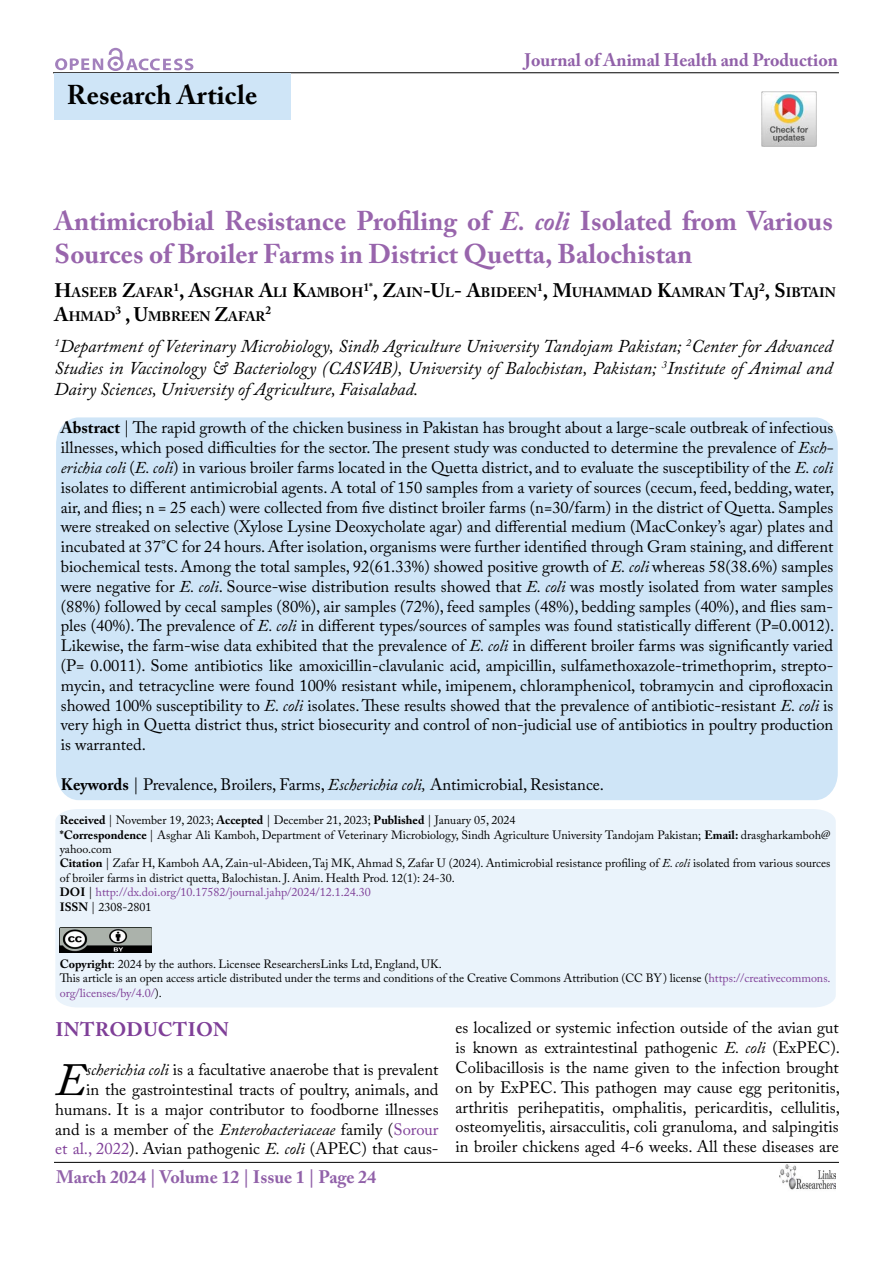
<style>
.page{position:relative;width:893px;height:1263px;background:#fff}
.page>*{position:absolute;margin:0;border:0;box-sizing:border-box;transform-origin:0 0}
.t1{font:italic 45.9px "Adobe Caslon Pro";color:#000}
.t2{font:700 27px/32.4px "Adobe Caslon Pro";color:#7f3f98}
.t3{font:700 27px "Adobe Caslon Pro";letter-spacing:.005em;color:#000}
.t4{font:700 19.5px "Adobe Caslon Pro";letter-spacing:.015em;color:#7f3f98}
.t5{font:italic 18px/21.6px "Adobe Caslon Pro";color:#000;text-align:justify}
.t6{font:700 18px "Adobe Caslon Pro";color:#9161a9}
.t7{font:16.5px/19.8px "Adobe Caslon Pro";color:#000;text-align:justify}
.t8{font:700 13.65px/23.4px "Adobe Caslon Pro";color:#000}
.t9{font:12px/14.4px "Adobe Caslon Pro";color:#000}
.t10{font:700 11.4px "Adobe Caslon Pro";color:#000}
.s1{font-style:italic}
.s2{font-size:19.5px}
.s3{font-weight:700}
.s4{color:#7f3f98}
</style>
<div class="page">
<hr style="left:53px;top:72px;width:786px;height:1px;background:#000">
<hr style="left:54px;top:1162px;width:785px;height:1px;background:#000">
<svg style="left:55px;top:48px;width:138px;height:23px"></svg>
<img style="left:780px;top:1165px;width:55px;height:25px">
<div style="left:54px;top:74px;width:237px;height:46px;background:#cfe5f7"></div>
<div style="left:56px;top:417px;width:782px;height:383px;background:#cfe5f7"></div>
<div style="left:55px;top:809px;width:781px;height:198px;background:#eaf3fb"></div>
<img style="left:60px;top:927px;width:91px;height:26px">
<img style="left:761px;top:91px;width:55px;height:55px">
<h2 class="t3" style="left:67px;top:79px;width:192px">Research Article</h2>
<p class="t6" style="left:525px;top:50px;width:315px">Journal of Animal Health and Production</p>
<h2 class="t2" style="left:55px;top:205px;width:780px">Antimicrobial Resistance Profiling of <span class="s1">E. coli</span> Isolated from Various<br>Sources of Broiler Farms in District Quetta, Balochistan</h2>
<p class="t8" style="left:55px;top:281px;width:783px"><span class="s2">H</span>ASEEB <span class="s2">Z</span>AFAR<sup>1</sup><span class="s2">, A</span>SGHAR <span class="s2">A</span>LI <span class="s2">K</span>AMBOH<sup>1*</sup><span class="s2">, Z</span>AIN<span class="s2">-U</span>L<span class="s2">- A</span>BIDEEN<sup>1</sup><span class="s2">, M</span>UHAMMAD <span class="s2">K</span>AMRAN <span class="s2">T</span>AJ<sup>2</sup><span class="s2">, S</span>IBTAIN<br><span class="s2">A</span>HMAD<sup>3</sup> <span class="s2">, U</span>MBREEN <span class="s2">Z</span>AFAR</p>
<p class="t10" style="left:266px;top:303px;width:7px">2</p>
<p class="t5" style="left:54px;top:335px;width:780px"><sup>1</sup>Department of Veterinary Microbiology, Sindh Agriculture University Tandojam Pakistan; <sup>2</sup>Center for Advanced Studies in Vaccinology &amp; Bacteriology (CASVAB), University of Balochistan, Pakistan; <sup>3</sup>Institute of Animal and Dairy Sciences, University of Agriculture, Faisalabad.</p>
<p class="t7" style="left:61px;top:418px;width:775px"><span class="s3">Abstract</span> | The rapid growth of the chicken business in Pakistan has brought about a large-scale outbreak of infectious illnesses, which posed difficulties for the sector. The present study was conducted to determine the prevalence of <span class="s1">Esch&shy;erichia coli</span> (<span class="s1">E. coli</span>) in various broiler farms located in the Quetta district, and to evaluate the susceptibility of the <span class="s1">E. coli </span>isolates to different antimicrobial agents. A total of 150 samples from a variety of sources (cecum, feed, bedding, water, air, and flies; n = 25 each) were collected from five distinct broiler farms (n=30/farm) in the district of Quetta. Samples were streaked on selective (Xylose Lysine Deoxycholate agar) and differential medium (MacConkey’s agar) plates and incubated at 37°C for 24 hours. After isolation, organisms were further identified through Gram staining, and different biochemical tests. Among the total samples, 92(61.33%) showed positive growth of <span class="s1">E. coli</span> whereas 58(38.6%) samples were negative for <span class="s1">E. coli</span>. Source-wise distribution results showed that <span class="s1">E. coli</span> was mostly isolated from water samples (88%) followed by cecal samples (80%), air samples (72%), feed samples (48%), bedding samples (40%), and flies sam&shy;ples (40%). The prevalence of <span class="s1">E. coli</span> in different types/sources of samples was found statistically different (P=0.0012).<br>Likewise, the farm-wise data exhibited that the prevalence of <span class="s1">E. coli</span> in different broiler farms was significantly varied (P= 0.0011). Some antibiotics like amoxicillin-clavulanic acid, ampicillin, sulfamethoxazole-trimethoprim, strepto&shy;mycin, and tetracycline were found 100% resistant while, imipenem, chloramphenicol, tobramycin and ciprofloxacin showed 100% susceptibility to <span class="s1">E. coli</span> isolates. These results showed that the prevalence of antibiotic-resistant <span class="s1">E. coli</span> is very high in Quetta district thus, strict biosecurity and control of non-judicial use of antibiotics in poultry production is warranted.</p>
<p class="t7" style="left:61px;top:774px;width:545px"><span class="s3">Keywords</span> | Prevalence, Broilers, Farms, <span class="s1">Escherichia coli,</span> Antimicrobial, Resistance.</p>
<p class="t9" style="left:60px;top:813px;width:772px"><span class="s3">Received</span> | November 19, 2023; <span class="s3">Accepted</span> | December 21, 2023; <span class="s3">Published</span> | January 05, 2024<br><span class="s3">*Correspondence</span> | Asghar Ali Kamboh, Department of Veterinary Microbiology, Sindh Agriculture University Tandojam Pakistan; <span class="s3">Email:</span> drasgharkamboh@ yahoo.com<br><span class="s3">Citation</span> | Zafar H, Kamboh AA, Zain-ul-Abideen, Taj MK, Ahmad S, Zafar U (2024). Antimicrobial resistance profiling of <span class="s1">E. coli</span> isolated from various sources of broiler farms in district quetta, Balochistan. J. Anim. Health Prod. 12(1): 24-30.<br><span class="s3">DOI</span> | <span class="s4">http://dx.doi.org/10.17582/journal.jahp/2024/12.1.24.30<br></span><span class="s3">ISSN</span> | 2308-2801</p>
<p class="t9" style="left:60px;top:957px;width:772px"><span class="s3">Copyright</span>: 2024 by the authors. Licensee ResearchersLinks Ltd, England, UK.<br>This article is an open access article distributed under the terms and conditions of the Creative Commons Attribution (CC BY) license (<span class="s4">https://creativecommons. org/licenses/by/4.0/</span>).</p>
<p class="t4" style="left:55px;top:1017px;width:175px">INTRODUCTION</p>
<h1 class="t1" style="left:55px;top:1052px;width:32px">E</h1>
<p class="t7" style="left:55px;top:1060px;width:385px;text-align:right"><span class="s1">scherichia coli</span> is a facultative anaerobe that is prevalent<br>in the gastrointestinal tracts of poultry, animals, and humans. It is a major contributor to foodborne illnesses and is a member of the <span class="s1">Enterobacteriaceae</span> family (<span class="s4">Sorour et al., 2022</span>). Avian pathogenic <span class="s1">E. coli</span> (APEC) that caus-</p>
<p class="t6" style="left:56px;top:1166px;width:322px">March 2024 | Volume 12 | Issue 1 | Page 24</p>
<p class="t7" style="left:456px;top:1018px;width:386px">es localized or systemic infection outside of the avian gut is known as extraintestinal pathogenic <span class="s1">E. coli</span> (ExPEC).<br>Colibacillosis is the name given to the infection brought on by ExPEC. This pathogen may cause egg peritonitis, arthritis perihepatitis, omphalitis, pericarditis, cellulitis, osteomyelitis, airsacculitis, coli granuloma, and salpingitis in broiler chickens aged 4-6 weeks. All these diseases are</p>
</div>
